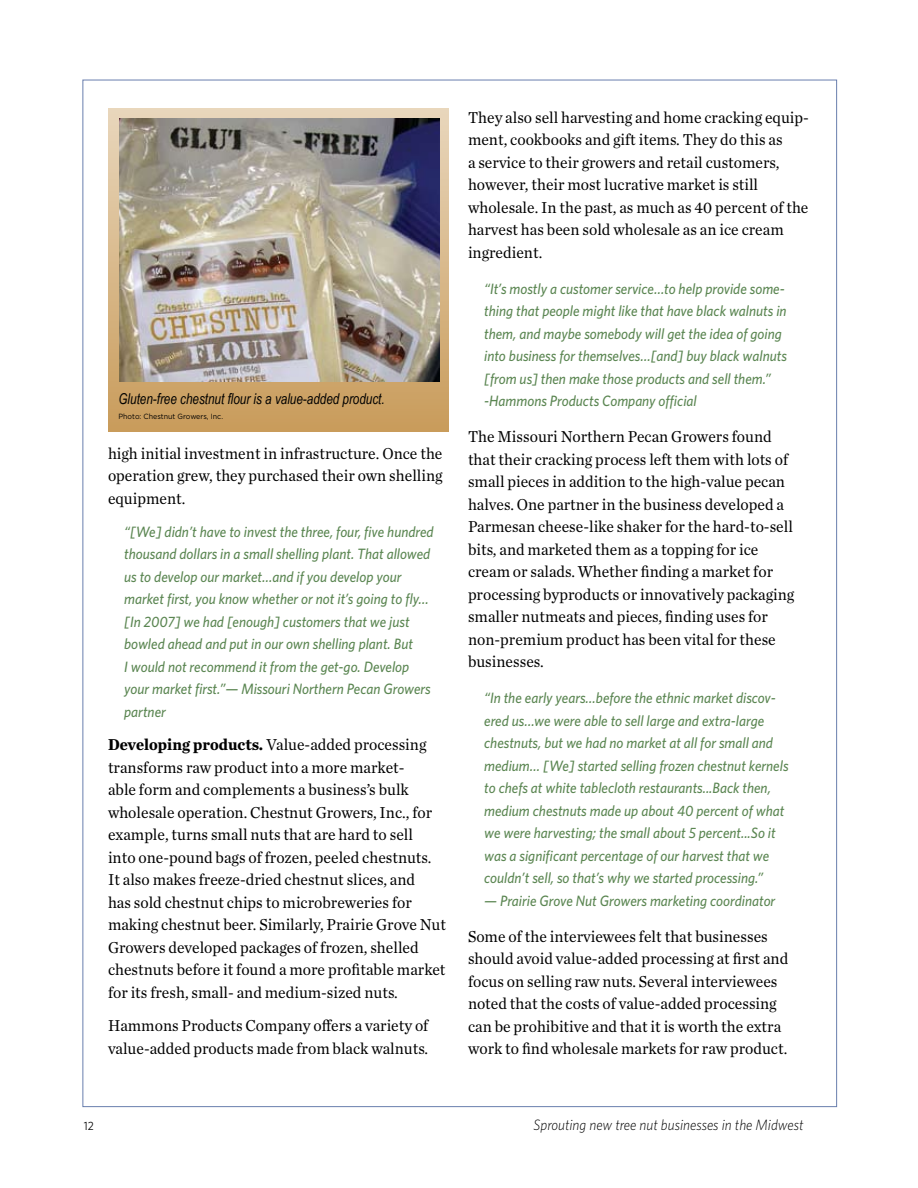
<style>
.page{position:relative;width:918px;height:1188px;background:#fff}
.page>*{position:absolute;margin:0;border:0;box-sizing:border-box;transform-origin:0 0}
.t1{font:16.5px/22.5px "Chronicle Text G1";color:#000;scale:.95 1}
.t2{font:italic 500 15px/22.5px "Whitney";color:#5b8652;scale:.95 1}
.t3{font:italic 15px "Arial Narrow";color:#000;scale:.95 1}
.t4{font:italic 300 15px "Whitney";color:#000;scale:.95 1}
.t5{font:12px "Whitney";color:#000;scale:.95 1}
.t6{font:7.5px "Gotham";color:#000;scale:.95 1}
.s1{font-weight:700}
</style>
<div class="page">
<div style="left:108px;top:108px;width:340px;height:323px;background:linear-gradient(to bottom,#e6d5bb,#ca9d5b)"></div>
<img style="left:119px;top:119px;width:321px;height:262px">
<p class="t3" style="left:118px;top:389px;width:282px">Gluten-free chestnut flour is a value-added product.</p>
<p class="t6" style="left:118px;top:412px;width:112px">Photo: Chestnut Growers, Inc.</p>
<p class="t1" style="left:108px;top:441px;width:354px;text-align:justify">high initial investment in infrastructure. Once the operation grew, they purchased their own shelling equipment.</p>
<p class="t2" style="left:124px;top:520px;width:327px">“[We] didn’t have to invest the three, four, five hundred thousand dollars in a small shelling plant. That allowed us to develop our market…and if you develop your market first, you know whether or not it’s going to fly… [In 2007] we had [enough] customers that we just bowled ahead and put in our own shelling plant. But<br>I would not recommend it from the get-go. Develop your market first.”— Missouri Northern Pecan Growers partner</p>
<p class="t1" style="left:108px;top:733px;width:357px"><span class="s1">Developing products.</span> Value-added processing transforms raw product into a more market-<br>able form and complements a business’s bulk wholesale operation. Chestnut Growers, Inc., for example, turns small nuts that are hard to sell<br>into one-pound bags of frozen, peeled chestnuts.<br>It also makes freeze-dried chestnut slices, and<br>has sold chestnut chips to microbreweries for making chestnut beer. Similarly, Prairie Grove Nut Growers developed packages of frozen, shelled chestnuts before it found a more profitable market for its fresh, small- and medium-sized nuts.</p>
<p class="t1" style="left:108px;top:1014px;width:339px">Hammons Products Company offers a variety of value-added products made from black walnuts.</p>
<p class="t1" style="left:468px;top:105px;width:360px">They also sell harvesting and home cracking equip&shy;ment, cookbooks and gift items. They do this as<br>a service to their growers and retail customers, however, their most lucrative market is still wholesale. In the past, as much as 40 percent of the harvest has been sold wholesale as an ice cream ingredient.</p>
<p class="t2" style="left:484px;top:277px;width:320px">“It’s mostly a customer service…to help provide some&shy;thing that people might like that have black walnuts in them, and maybe somebody will get the idea of going into business for themselves…[and] buy black walnuts [from us] then make those products and sell them.” -Hammons Products Company official</p>
<p class="t1" style="left:468px;top:424px;width:345px">The Missouri Northern Pecan Growers found that their cracking process left them with lots of small pieces in addition to the high-value pecan halves. One partner in the business developed a Parmesan cheese-like shaker for the hard-to-sell bits, and marketed them as a topping for ice cream or salads. Whether finding a market for processing byproducts or innovatively packaging smaller nutmeats and pieces, finding uses for non-premium product has been vital for these businesses.</p>
<p class="t2" style="left:484px;top:686px;width:322px">“In the early years…before the ethnic market discov&shy;ered us…we were able to sell large and extra-large chestnuts, but we had no market at all for small and medium… [We] started selling frozen chestnut kernels to chefs at white tablecloth restaurants...Back then, medium chestnuts made up about 40 percent of what we were harvesting; the small about 5 percent...So it was a significant percentage of our harvest that we couldn’t sell, so that’s why we started processing.”</p>
<p class="t2" style="left:484px;top:889px;width:308px">— Prairie Grove Nut Growers marketing coordinator</p>
<p class="t1" style="left:468px;top:924px;width:339px">Some of the interviewees felt that businesses should avoid value-added processing at first and focus on selling raw nuts. Several interviewees noted that the costs of value-added processing can be prohibitive and that it is worth the extra work to find wholesale markets for raw product.</p>
<p class="t5" style="left:84px;top:1118px;width:12px">12</p>
<p class="t4" style="left:534px;top:1115px;width:286px">Sprouting new tree nut businesses in the Midwest</p>
</div>
